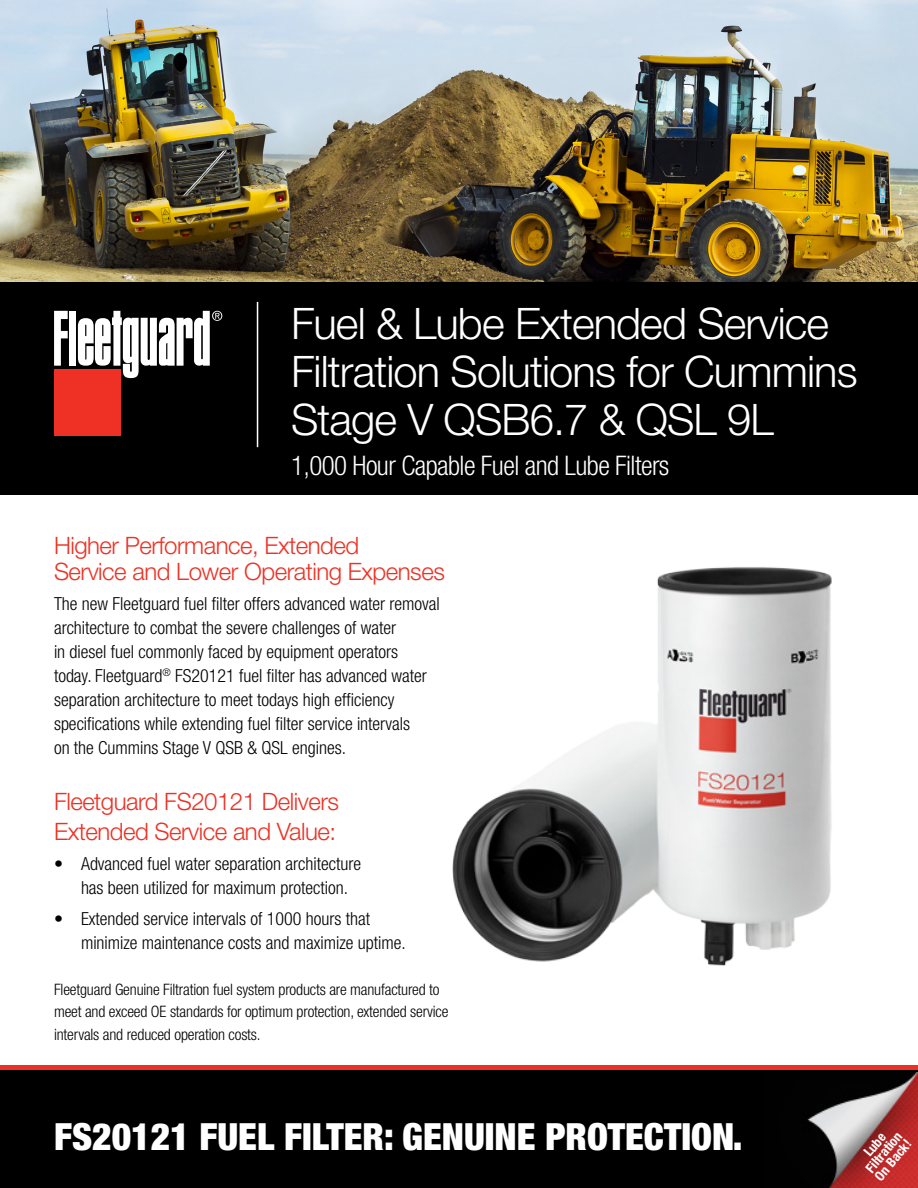
<style>
.page{position:relative;width:918px;height:1188px;background:#fff}
.page>*{position:absolute;margin:0;border:0;box-sizing:border-box;transform-origin:0 0}
.t1{font:300 43.5px/48px "Helvetica Neue LT Std";letter-spacing:-.02em;color:#fff}
.t2{font:900 condensed 37.5px "Helvetica Neue LT Std";color:#fff}
.t3{font:300 condensed 27px "Helvetica Neue LT Std";letter-spacing:-.02em;color:#fff}
.t4{font:300 24px/25.5px "Helvetica Neue LT Std";letter-spacing:-.02em;color:#ee3124}
.t5{font:300 condensed 18px/24px "Helvetica Neue LT Std";color:#000}
.t6{font:300 condensed 15.75px/22.5px "Helvetica Neue LT Std";letter-spacing:-.01em;color:#000}
.t7{font:700 condensed 13.5px/12px "Helvetica Neue LT Std";color:#fff;text-align:center}
</style>
<div class="page">
<img style="left:0;top:0;width:918px;height:283px">
<div style="left:0;top:283px;width:918px;height:212px;background:#000"></div>
<div style="left:54px;top:369px;width:66px;height:66px;background:#ee3124"></div>
<div style="left:69px;top:311px;width:7px;height:55px;background:#fff"></div>
<svg style="left:54px;top:311px;width:14px;height:55px"></svg>
<svg style="left:78px;top:311px;width:144px;height:67px"></svg>
<hr style="left:257px;top:302px;width:1px;height:145px;background:#fff">
<div style="left:0;top:1067px;width:918px;height:121px;background:#000"></div>
<div style="left:0;top:1065px;width:918px;height:5px;background:#ee3124"></div>
<img style="left:807px;top:1072px;width:111px;height:116px">
<img style="left:452px;top:567px;width:380px;height:399px">
<h1 class="t1" style="left:291px;top:299px;width:568px">Fuel &amp; Lube Extended Service<br>Filtration Solutions for Cummins<br>Stage V QSB6.7 &amp; QSL 9L</h1>
<h3 class="t3" style="left:291px;top:450px;width:380px">1,000 Hour Capable Fuel and Lube Filters</h3>
<h3 class="t4" style="left:54px;top:532px;width:392px">Higher Performance, Extended<br>Service and Lower Operating Expenses</h3>
<p class="t5" style="left:54px;top:592px;width:387px">The new Fleetguard fuel filter offers advanced water removal architecture to combat the severe challenges of water<br>in diesel fuel commonly faced by equipment operators today. Fleetguard<sup>®</sup> FS20121 fuel filter has advanced water separation architecture to meet todays high efficiency specifications while extending fuel filter service intervals<br>on the Cummins Stage V QSB &amp; QSL engines.</p>
<h3 class="t4" style="left:54px;top:786px;width:286px;line-height:30px">Fleetguard FS20121 Delivers<br>Extended Service and Value:</h3>
<p class="t5" style="left:81px;top:852px;width:282px;text-indent:-27px">• Advanced fuel water separation architecture has been utilized for maximum protection.</p>
<p class="t5" style="left:81px;top:907px;width:326px;text-indent:-27px">• Extended service intervals of 1000 hours that minimize maintenance costs and maximize uptime.</p>
<p class="t6" style="left:54px;top:978px;width:396px">Fleetguard Genuine Filtration fuel system products are manufactured to meet and exceed OE standards for optimum protection, extended service intervals and reduced operation costs.</p>
<h2 class="t2" style="left:54px;top:1113px;width:690px">FS20121 FUEL FILTER: GENUINE PROTECTION.</h2>
<p class="t7" style="left:854px;top:1159px;width:50px;rotate:-50deg">Lube<br>Filtration<br>On Back!</p>
</div>
